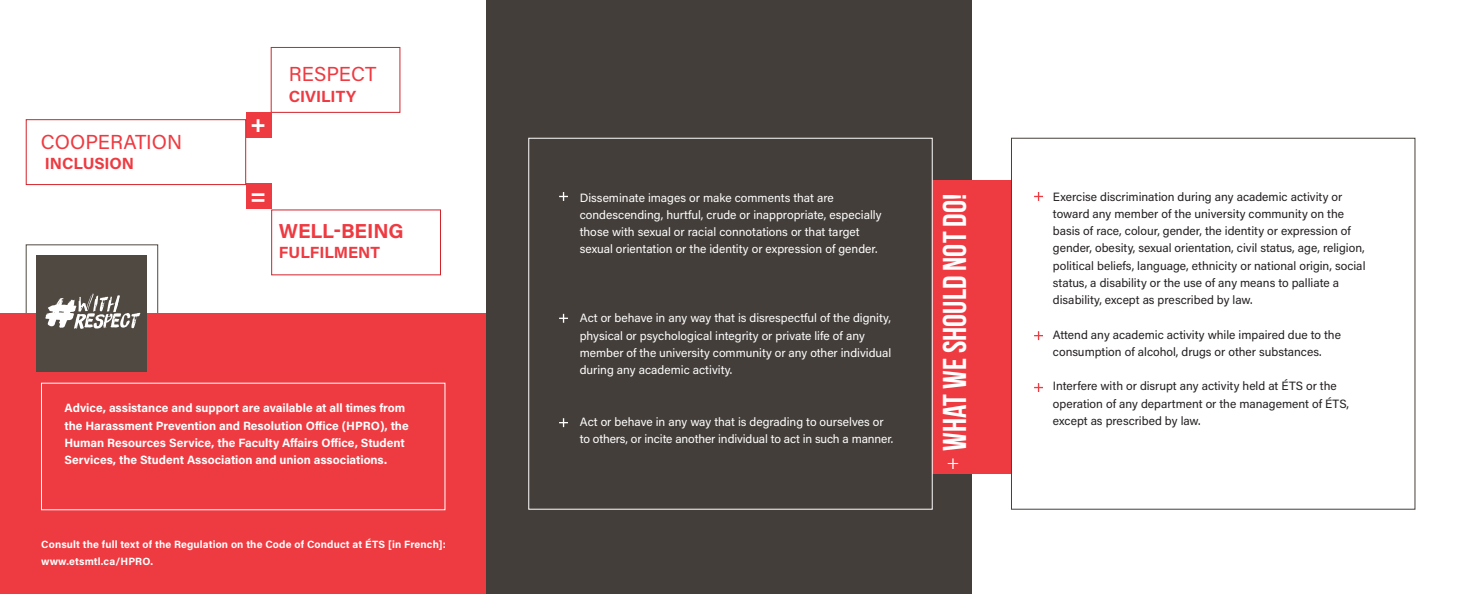
<style>
.page{position:relative;width:1458px;height:594px;background:#fff}
.page>*{position:absolute;margin:0;border:0;box-sizing:border-box;transform-origin:0 0}
.t1{font:700 33px "Bebas Neue";color:#fff}
.t2{font:700 22.65px "Acumin Pro";color:#fff}
.t3{font:21.6px "Minion Pro";color:#fff}
.t4{font:20.25px "Acumin Pro";color:#ee3a41}
.t5{font:700 20.25px "Acumin Pro";letter-spacing:-.005em;color:#ee3a41}
.t6{font:700 16.2px "Acumin Pro";color:#ee3a41}
.t7{font:12px/17.2px "Acumin Pro";color:#231f20}
.t8{font:12px/17.2px "Acumin Pro";color:#fff}
.t9{font:700 12px/17.2px "Acumin Pro";color:#fff}
.t10{font:700 10.5px/17.2px "Acumin Pro";letter-spacing:.015em;color:#fff}
</style>
<div class="page">
<div style="left:486px;top:0;width:486px;height:594px;background:#433e3a"></div>
<div style="left:26px;top:245px;width:132px;height:138px;border:1px solid #504941"></div>
<div style="left:932px;top:180px;width:79px;height:293px;background:#ee3a41"></div>
<div style="left:0;top:314px;width:486px;height:280px;background:#ee3a41"></div>
<div style="left:271px;top:47px;width:129px;height:66px;background:#fff;border:1px solid #d1232a"></div>
<div style="left:246px;top:113px;width:25px;height:25px;background:#ee3a41"></div>
<div style="left:246px;top:184px;width:25px;height:25px;background:#ee3a41"></div>
<div style="left:41px;top:383px;width:404px;height:127px;border:1px solid #fff"></div>
<div style="left:1011px;top:138px;width:404px;height:371px;border:1px solid #45403a"></div>
<div style="left:26px;top:120px;width:220px;height:65px;border:1px solid #d1232a"></div>
<div style="left:37px;top:256px;width:110px;height:116px;background:#504941"></div>
<svg style="left:559px;top:192px;width:9px;height:9px"></svg>
<svg style="left:1034px;top:192px;width:9px;height:9px"></svg>
<svg style="left:1034px;top:331px;width:9px;height:9px"></svg>
<svg style="left:1034px;top:383px;width:9px;height:9px"></svg>
<svg style="left:559px;top:314px;width:9px;height:9px"></svg>
<svg style="left:559px;top:418px;width:9px;height:9px"></svg>
<svg style="left:45px;top:293px;width:95px;height:36px"></svg>
<p class="t4" style="left:41px;top:127px;width:143px">COOPERATION</p>
<p class="t6" style="left:45px;top:152px;width:91px">INCLUSION</p>
<p class="t2" style="left:250px;top:109px;width:18px">+</p>
<p class="t4" style="left:289px;top:60px;width:89px">RESPECT</p>
<p class="t6" style="left:289px;top:84px;width:69px">CIVILITY</p>
<p class="t2" style="left:250px;top:180px;width:18px">=</p>
<p class="t5" style="left:279px;top:217px;width:126px">WELL-BEING</p>
<p class="t6" style="left:279px;top:241px;width:103px">FULFILMENT</p>
<p class="t9" style="left:65px;top:399px;width:346px">Advice, assistance and support are available at all times from the Harassment Prevention and Resolution Office (HPRO), the Human Resources Service, the Faculty Affairs Office, Student Services, the Student Association and union associations.</p>
<p class="t10" style="left:41px;top:535px;width:406px">Consult the full text of the Regulation on the Code of Conduct at ÉTS [in French]: www.etsmtl.ca/HPRO.</p>
<p class="t8" style="left:580px;top:188px;width:303px">Disseminate images or make comments that are condescending, hurtful, crude or inappropriate, especially those with sexual or racial connotations or that target sexual orientation or the identity or expression of gender.</p>
<p class="t8" style="left:580px;top:309px;width:313px">Act or behave in any way that is disrespectful of the dignity, physical or psychological integrity or private life of any member of the university community or any other individual during any academic activity.</p>
<p class="t8" style="left:580px;top:413px;width:315px">Act or behave in any way that is degrading to ourselves or to others, or incite another individual to act in such a manner.</p>
<p class="t1" style="left:937px;top:451px;width:258px;rotate:-90deg">What we should not do!</p>
<p class="t3" style="left:947px;top:447px;width:14px">+</p>
<p class="t7" style="left:1053px;top:187px;width:314px">Exercise discrimination during any academic activity or toward any member of the university community on the basis of race, colour, gender, the identity or expression of gender, obesity, sexual orientation, civil status, age, religion, political beliefs, language, ethnicity or national origin, social status, a disability or the use of any means to palliate a disability, except as prescribed by law.</p>
<p class="t7" style="left:1053px;top:325px;width:290px">Attend any academic activity while impaired due to the consumption of alcohol, drugs or other substances.</p>
<p class="t7" style="left:1053px;top:377px;width:298px">Interfere with or disrupt any activity held at ÉTS or the operation of any department or the management of ÉTS, except as prescribed by law.</p>
</div>
